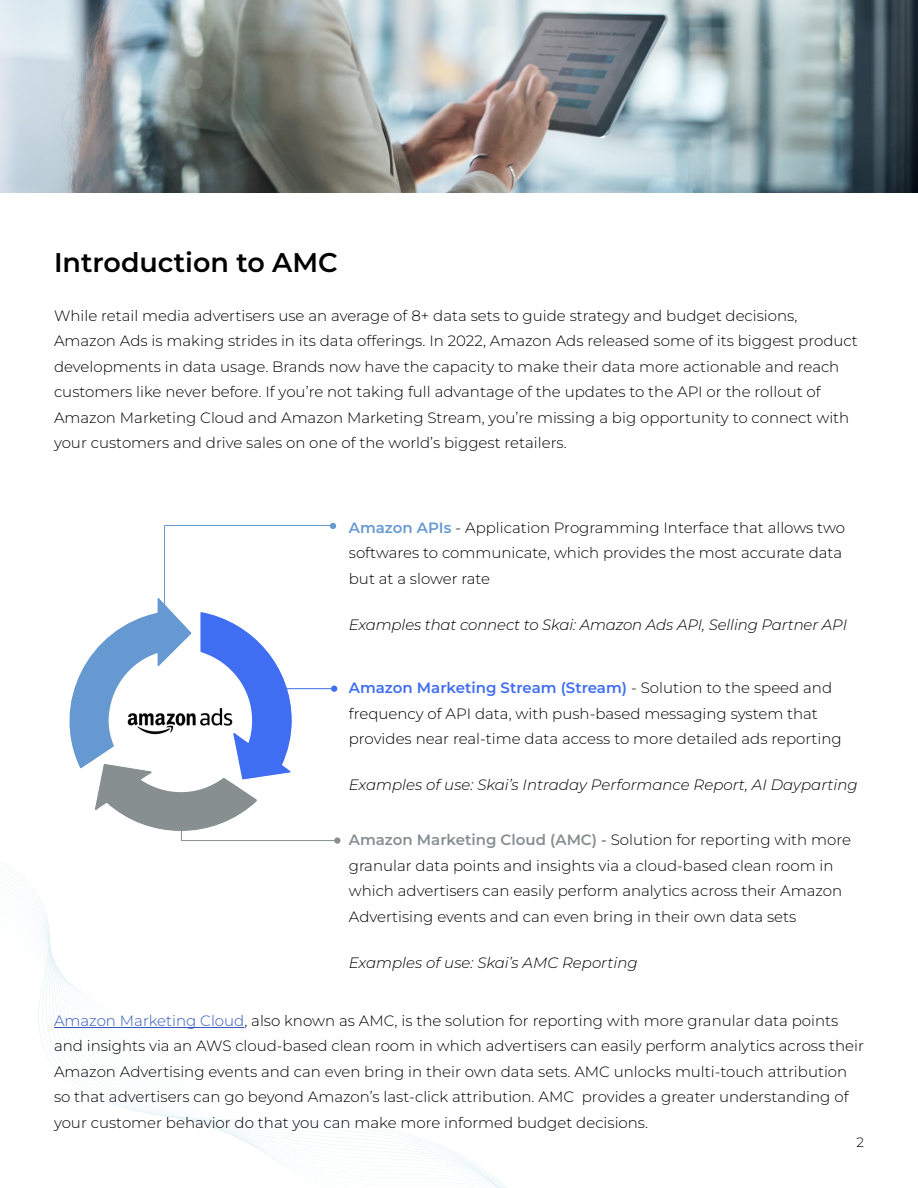
<style>
.page{position:relative;width:918px;height:1188px;background:#fff}
.page>*{position:absolute;margin:0;border:0;box-sizing:border-box;transform-origin:0 0}
.t1{font:600 27px "Montserrat";color:#000}
.t2{font:300 15px/25.5px "Montserrat";color:#000}
.t3{font:italic 300 15px "Montserrat";color:#000}
.t4{font:300 13.5px "Montserrat";color:#000}
.s1{font-weight:600;color:#669ad2}
.s2{font-weight:600;color:#406ef1}
.s3{font-weight:600;color:#878f91}
.s4{color:#3657c0}
</style>
<div class="page">
<svg style="left:0;top:862px;width:508px;height:326px"></svg>
<hr style="left:182px;top:840px;width:157px;height:1px;background:#878f91">
<div style="left:334px;top:837px;width:6px;height:7px;background:#878f91;border-radius:50%"></div>
<svg style="left:69px;top:598px;width:225px;height:243px"></svg>
<hr style="left:54px;top:1027px;width:190px;height:1px;background:#3657c0">
<hr style="left:274px;top:688px;width:62px;height:1px;background:#406ef1">
<svg style="left:331px;top:686px;width:6px;height:6px"></svg>
<svg style="left:330px;top:523px;width:6px;height:6px"></svg>
<hr style="left:164px;top:525px;width:169px;height:1px;background:#669ad2">
<hr style="left:164px;top:525px;width:1px;height:102px;background:#669ad2">
<img style="left:0;top:0;width:918px;height:192px">
<h1 class="t1" style="left:54px;top:244px;width:285px">Introduction to AMC</h1>
<p class="t2" style="left:54px;top:302px;width:805px">While retail media advertisers use an average of 8+ data sets to guide strategy and budget decisions, Amazon Ads is making strides in its data offerings. In 2022, Amazon Ads released some of its biggest product developments in data usage. Brands now have the capacity to make their data more actionable and reach customers like never before. If you’re not taking full advantage of the updates to the API or the rollout of Amazon Marketing Cloud and Amazon Marketing Stream, you’re missing a big opportunity to connect with your customers and drive sales on one of the world’s biggest retailers.</p>
<p class="t2" style="left:349px;top:514px;width:498px"><span class="s1">Amazon APIs</span> - Application Programming Interface that allows two softwares to communicate, which provides the most accurate data but at a slower rate</p>
<p class="t3" style="left:349px;top:614px;width:500px">Examples that connect to Skai: Amazon Ads API, Selling Partner API</p>
<p class="t2" style="left:349px;top:675px;width:494px"><span class="s2">Amazon Marketing Stream (Stream)</span> - Solution to the speed and frequency of API data, with push-based messaging system that provides near real-time data access to more detailed ads reporting</p>
<p class="t3" style="left:349px;top:775px;width:510px">Examples of use: Skai’s Intraday Performance Report, AI Dayparting</p>
<p class="t2" style="left:349px;top:827px;width:504px"><span class="s3">Amazon Marketing Cloud (AMC)</span> - Solution for reporting with more granular data points and insights via a cloud-based clean room in which advertisers can easily perform analytics across their Amazon Advertising events and can even bring in their own data sets</p>
<p class="t3" style="left:349px;top:952px;width:290px">Examples of use: Skai’s AMC Reporting</p>
<p class="t2" style="left:54px;top:1008px;width:811px"><span class="s4">Amazon Marketing Cloud</span>, also known as AMC, is the solution for reporting with more granular data points and insights via an AWS cloud-based clean room in which advertisers can easily perform analytics across their Amazon Advertising events and can even bring in their own data sets. AMC unlocks multi-touch attribution so that advertisers can go beyond Amazon’s last-click attribution. AMC provides a greater understanding of your customer behavior do that you can make more informed budget decisions.</p>
<p class="t4" style="left:856px;top:1133px;width:9px">2</p>
</div>
